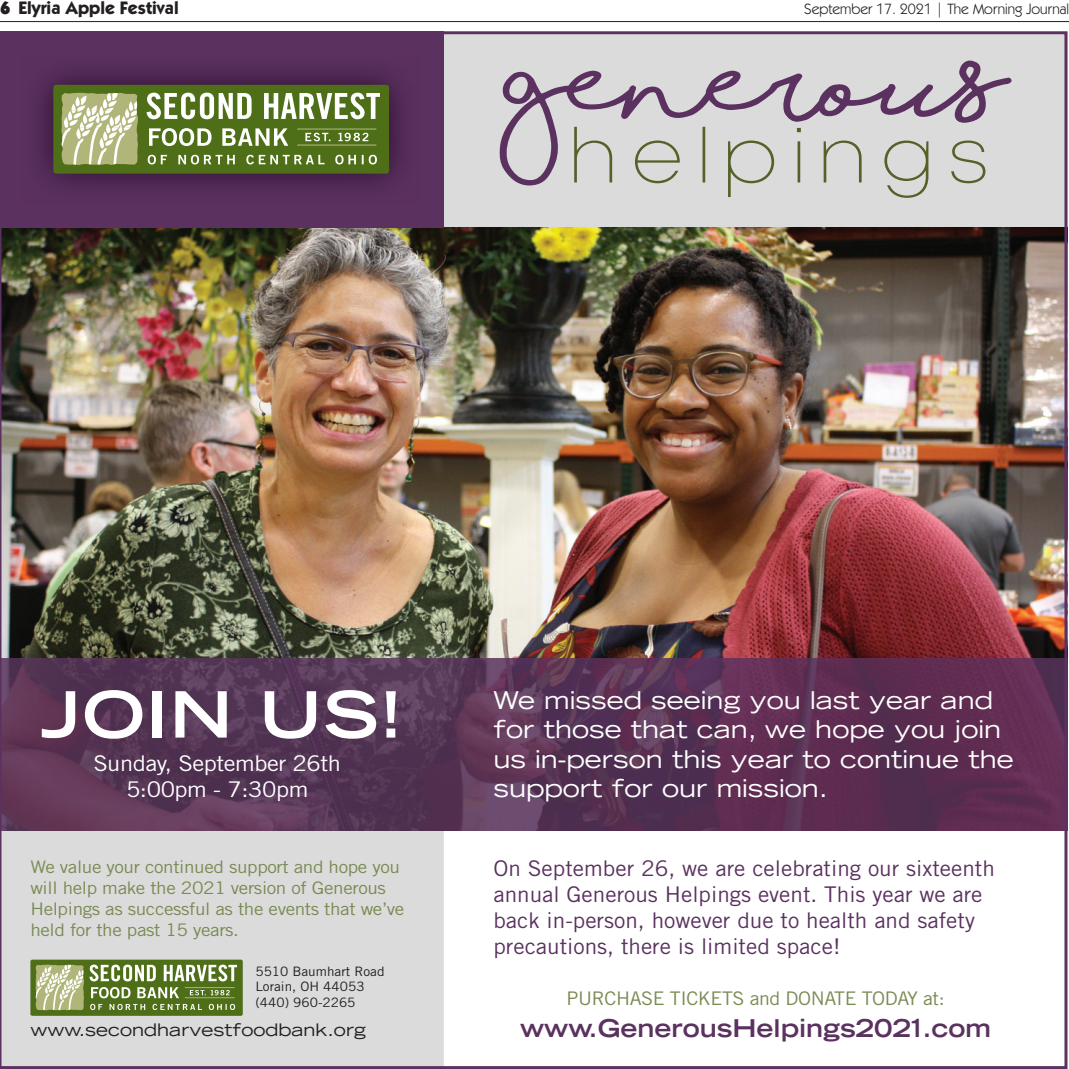
<style>
.page{position:relative;width:1069px;height:1069px;background:#fff}
.page>*{position:absolute;margin:0;border:0;box-sizing:border-box;transform-origin:0 0}
.t1{font:700 expanded 63.75px "Trade Gothic LT";letter-spacing:.02em;color:#fff;scale:1.04 1}
.t2{font:expanded 24.45px/29.4px "Trade Gothic LT";color:#fff;scale:1.04 1}
.t3{font:700 expanded 24.45px "Trade Gothic LT";color:#5a315f;scale:1.04 1}
.t4{font:21.6px/26px "Trade Gothic LT";color:#5a315f;scale:1.04 1}
.t5{font:21.6px/26px "Trade Gothic LT";letter-spacing:-.02em;color:#fff;text-align:center;scale:1.09 1}
.t6{font:18.75px "Trade Gothic LT";letter-spacing:-.02em;color:#7a8a53;scale:1.04 1}
.t7{font:700 18px "Kabel IT Cby BT";color:#231f20}
.t8{font:17.25px/20.7px "Trade Gothic LT";letter-spacing:-.02em;color:#7a8a53;scale:1.09 1}
.t9{font:expanded 17.25px "Trade Gothic LT";color:#231f20;scale:1.04 1}
.t10{font:15px "Kabel IT Cby BT";color:#231f20}
.t11{font:12.9px/15.6px "Trade Gothic LT";color:#231f20;scale:1.04 1}
.s1{font-weight:900}
</style>
<div class="page">
<hr style="left:0;top:21px;width:1068px;height:1px;background:#231f20">
<img style="left:0;top:31px;width:1067px;height:1037px">
<p class="t7" style="left:0;top:1px;width:180px"><span class="s1">6</span> Elyria Apple Festival</p>
<p class="t10" style="left:804px;top:4px;width:266px">September 17. 2021 | The Morning Journal</p>
<h1 class="t1" style="left:40px;top:678px;width:349px">JOIN US!</h1>
<p class="t5" style="left:93px;top:752px;width:229px">Sunday, September 26th<br>5:00pm - 7:30pm</p>
<p class="t8" style="left:30px;top:858px;width:344px">We value your continued support and hope you will help make the 2021 version of Generous Helpings as successful as the events that we’ve held for the past 15 years.</p>
<p class="t11" style="left:255px;top:964px;width:126px">5510 Baumhart Road<br>Lorain, OH 44053 (440) 960-2265</p>
<p class="t9" style="left:30px;top:1019px;width:324px">www.secondharvestfoodbank.org</p>
<p class="t2" style="left:493px;top:685px;width:502px">We missed seeing you last year and for those that can, we hope you join us in-person this year to continue the support for our mission.</p>
<p class="t4" style="left:493px;top:857px;width:483px">On September 26, we are celebrating our sixteenth annual Generous Helpings event. This year we are back in-person, however due to health and safety precautions, there is limited space!</p>
<p class="t6" style="left:566px;top:990px;width:365px">PURCHASE TICKETS and DONATE TODAY at:</p>
<p class="t3" style="left:520px;top:1013px;width:454px">www.GenerousHelpings2021.com</p>
</div>
